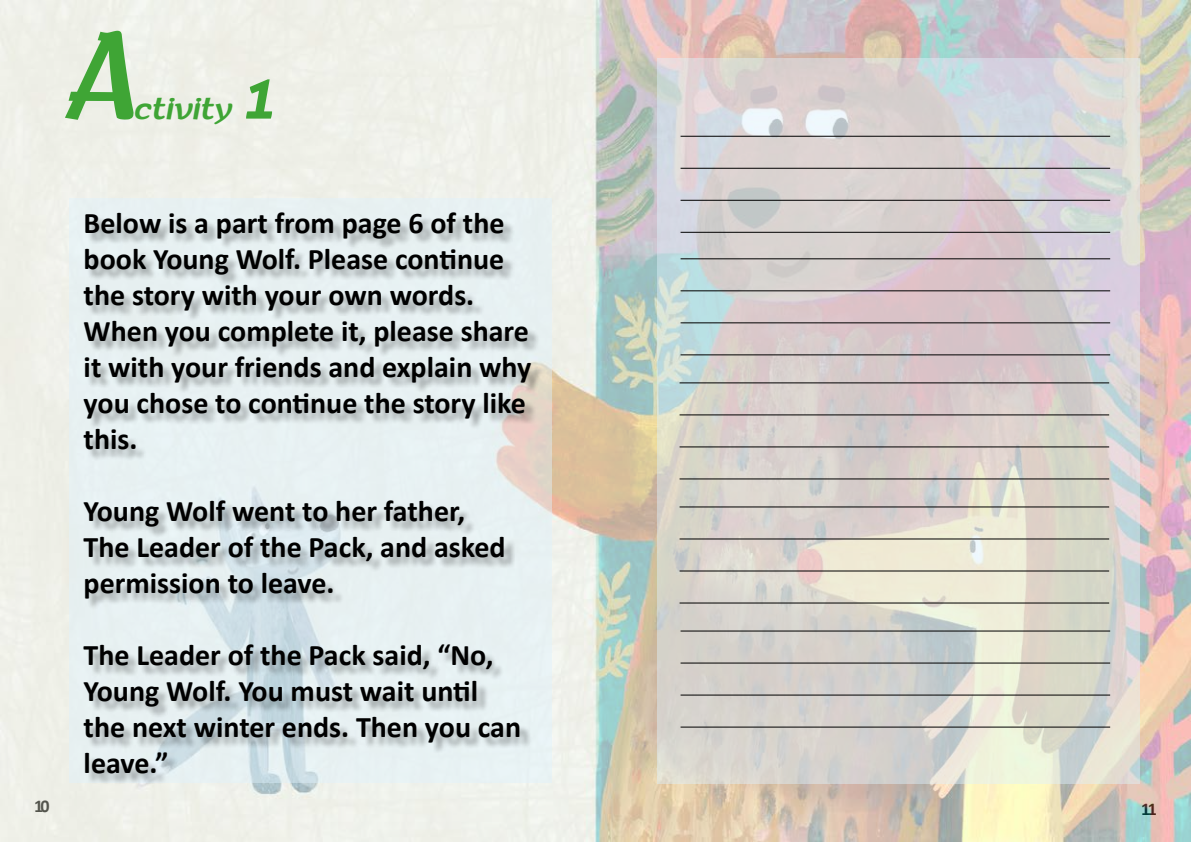
<style>
.page{position:relative;width:1191px;height:842px;background:#fff}
.page>*{position:absolute;margin:0;border:0;box-sizing:border-box;transform-origin:0 0}
.t1{font:italic 125px "Arturo Trial";color:#3fa535;scale:.8 1}
.t2{font:700 30px/36px "Calibri";color:#000}
.t3{font:italic 30px "Arturo Trial";letter-spacing:-.01em;color:#3fa535}
.t4{font:700 18px "Calibri";color:#000}
.s1{font-family:"Aller";font-weight:700;font-size:60px}
</style>
<div class="page">
<img style="left:0;top:0;width:1191px;height:842px">
<div style="left:69px;top:198px;width:482px;height:584px;background:#e7f0f2"></div>
<div style="left:85px;top:214px;width:458px;height:571px;background:#000;opacity:.33"></div>
<svg style="left:657px;top:58px;width:482px;height:726px;background:#d6d1ce"></svg>
<hr style="left:680px;top:631px;width:430px;height:1px;background:#000">
<hr style="left:680px;top:663px;width:430px;height:1px;background:#000">
<hr style="left:680px;top:695px;width:430px;height:1px;background:#000">
<hr style="left:680px;top:727px;width:430px;height:1px;background:#000">
<hr style="left:679px;top:383px;width:430px;height:1px;background:#000">
<hr style="left:679px;top:415px;width:430px;height:1px;background:#000">
<hr style="left:679px;top:447px;width:430px;height:1px;background:#000">
<hr style="left:679px;top:479px;width:430px;height:1px;background:#000">
<hr style="left:680px;top:259px;width:430px;height:1px;background:#000">
<hr style="left:680px;top:291px;width:430px;height:1px;background:#000">
<hr style="left:680px;top:323px;width:430px;height:1px;background:#000">
<hr style="left:680px;top:355px;width:430px;height:1px;background:#000">
<hr style="left:680px;top:136px;width:430px;height:1px;background:#000">
<hr style="left:680px;top:168px;width:430px;height:1px;background:#000">
<hr style="left:680px;top:200px;width:430px;height:1px;background:#000">
<hr style="left:680px;top:232px;width:430px;height:1px;background:#000">
<hr style="left:679px;top:507px;width:430px;height:1px;background:#000">
<hr style="left:679px;top:539px;width:430px;height:1px;background:#000">
<hr style="left:679px;top:571px;width:430px;height:1px;background:#000">
<hr style="left:679px;top:603px;width:430px;height:1px;background:#000">
<h1 class="t1" style="left:64px;top:-8px;width:89px">A</h1>
<p class="t3" style="left:133px;top:88px;width:144px">ctivity <span class="s1">1</span></p>
<p class="t2" style="left:84px;top:204px;width:449px">Below is a part from page 6 of the book Young Wolf. Please continue the story with your own words.<br>When you complete it, please share it with your friends and explain why you chose to continue the story like this.</p>
<p class="t2" style="left:84px;top:492px;width:423px">Young Wolf went to her father,<br>The Leader of the Pack, and asked permission to leave.</p>
<p class="t2" style="left:84px;top:636px;width:439px">The Leader of the Pack said, “No,<br>Young Wolf. You must wait until the next winter ends. Then you can leave.”</p>
<p class="t4" style="left:34px;top:793px;width:17px">10</p>
<p class="t4" style="left:1141px;top:796px;width:17px">11</p>
</div>
